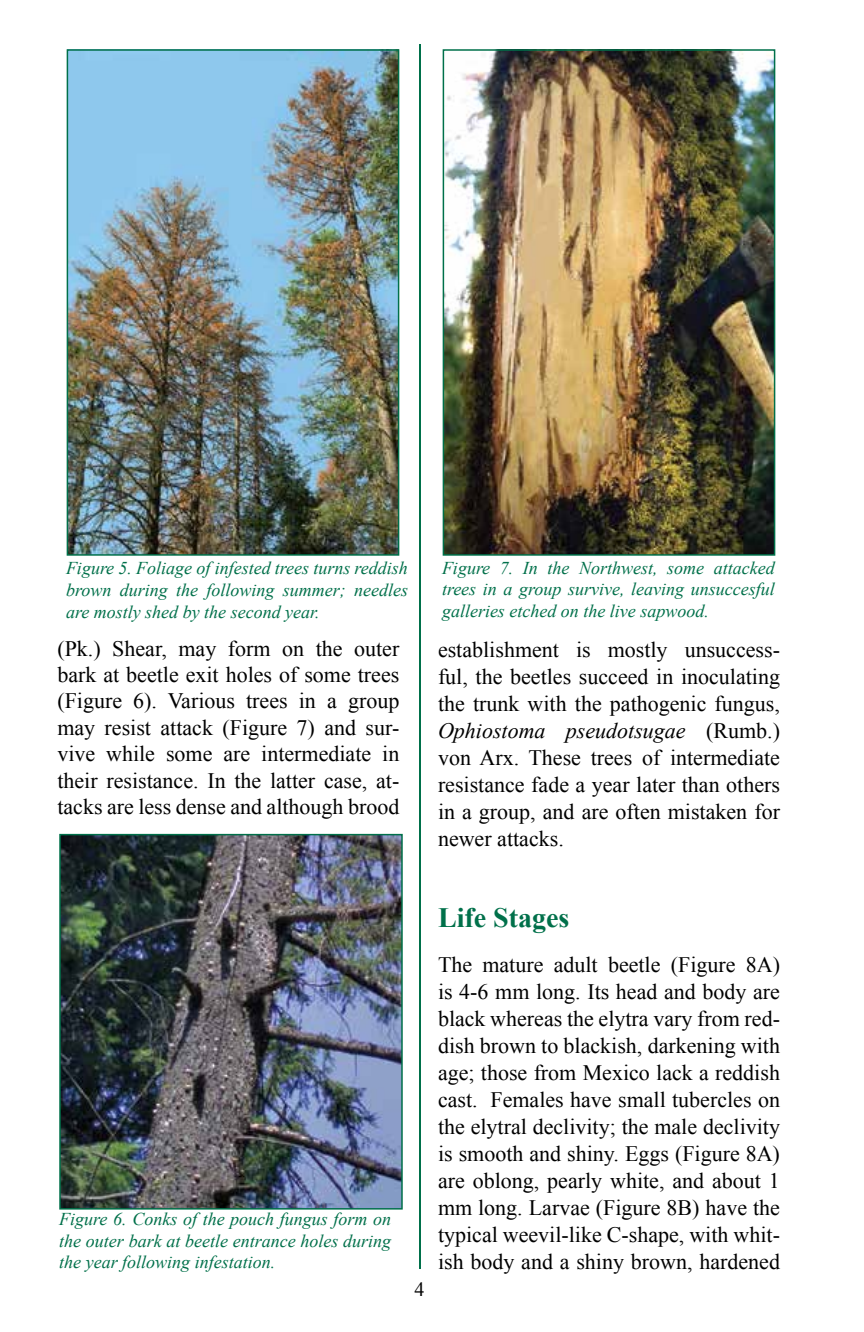
<style>
.page{position:relative;width:864px;height:1332px;background:#fff}
.page>*{position:absolute;margin:0;border:0;box-sizing:border-box;transform-origin:0 0}
.Heading_2{font:700 28px "Times New Roman";color:#00704a}
.t1{font:22px/27px "Times New Roman";color:#000;text-align:justify}
.t2{font:20px "Times New Roman";color:#000}
.Figure_Caption{font:italic 18px/21.6px "Times New Roman";color:#00704a;text-align:justify}
.s1{font-style:italic}
</style>
<div class="page">
<hr style="left:419px;top:44px;width:2px;height:1225px;background:#00704a">
<img style="left:70px;top:52px;width:326px;height:501px">
<div style="left:67px;top:49px;width:332px;height:507px;border:2px solid #00704a"></div>
<img style="left:446px;top:52px;width:326px;height:501px">
<div style="left:443px;top:49px;width:332px;height:507px;border:2px solid #00704a"></div>
<img style="left:62px;top:837px;width:338px;height:370px">
<div style="left:59px;top:834px;width:344px;height:376px;border:2px solid #00704a"></div>
<p class="Figure_Caption" style="left:66px;top:557px;width:344px">Figure 5. Foliage of infested trees turns reddish brown during the following summer; needles are mostly shed by the second year.</p>
<p class="Figure_Caption" style="left:442px;top:556px;width:334px">Figure 7. In the Northwest, some attacked trees in a group survive, leaving unsuccesful galleries etched on the live sapwood.</p>
<p class="t1" style="left:57px;top:635px;width:344px;line-height:26.4px">(Pk.) Shear, may form on the outer bark at beetle exit holes of some trees (Figure 6). Various trees in a group may resist attack (Figure 7) and sur&shy;vive while some are intermediate in their resistance. In the latter case, at&shy;tacks are less dense and although brood</p>
<p class="t1" style="left:438px;top:636px;width:344px">establishment is mostly unsuccess&shy;ful, the beetles succeed in inoculating the trunk with the pathogenic fungus, <span class="s1">Ophiostoma pseudotsugae</span> (Rumb.) von Arx. These trees of intermediate resistance fade a year later than others in a group, and are often mistaken for newer attacks.</p>
<p class="Figure_Caption" style="left:59px;top:1208px;width:333px">Figure 6. Conks of the pouch fungus form on the outer bark at beetle entrance holes during the year following infestation.</p>
<p class="t2" style="left:414px;top:1276px;width:11px">4</p>
<p class="Heading_2" style="left:438px;top:898px;width:133px">Life Stages</p>
<p class="t1" style="left:438px;top:951px;width:344px">The mature adult beetle (Figure 8A) is 4-6 mm long. Its head and body are black whereas the elytra vary from red&shy;dish brown to blackish, darkening with age; those from Mexico lack a reddish cast. Females have small tubercles on the elytral declivity; the male declivity is smooth and shiny. Eggs (Figure 8A) are oblong, pearly white, and about 1 mm long. Larvae (Figure 8B) have the typical weevil-like C-shape, with whit&shy;ish body and a shiny brown, hardened</p>
</div>
